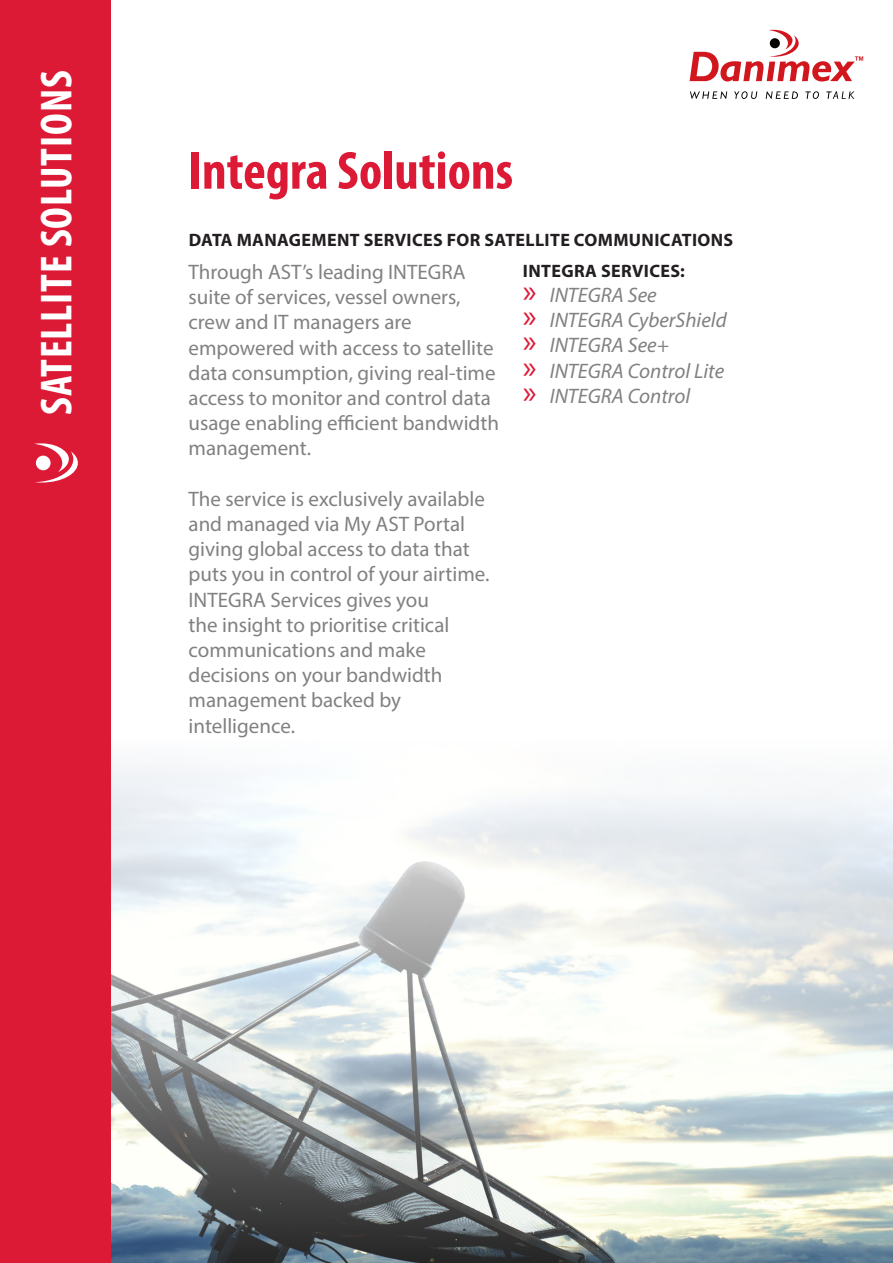
<style>
.page{position:relative;width:893px;height:1263px;background:#fff}
.page>*{position:absolute;margin:0;border:0;box-sizing:border-box;transform-origin:0 0}
.t1{font:700 condensed 54px "Myriad Pro";color:#dc1a36}
.t2{font:700 condensed 45px "Myriad Pro";letter-spacing:.02em;color:#fff}
.IntroText{font:21px/25.2px "Myriad Pro";color:#808181}
.t3{font:italic 21px "Myriad Pro";color:#808181}
.IntroText-2{font:700 18px "Myriad Pro";letter-spacing:.02em;color:#231f20}
.s1{font-style:normal;font-size:33px;color:#dc1a36}
</style>
<div class="page">
<div style="left:0;top:0;width:111px;height:1263px;background:#dc1a36"></div>
<svg style="left:34px;top:443px;width:44px;height:39px"></svg>
<img style="left:111px;top:765px;width:782px;height:498px">
<svg style="left:690px;top:91px;width:37px;height:8px"></svg>
<svg style="left:734px;top:91px;width:23px;height:8px"></svg>
<svg style="left:766px;top:91px;width:32px;height:8px"></svg>
<svg style="left:805px;top:91px;width:14px;height:8px"></svg>
<svg style="left:826px;top:91px;width:28px;height:8px"></svg>
<svg style="left:690px;top:30px;width:173px;height:52px"></svg>
<h2 class="t2" style="left:28px;top:415px;width:346px;rotate:-90deg">SATELLITE SOLUTIONS</h2>
<h1 class="t1" style="left:189px;top:137px;width:326px">Integra Solutions</h1>
<p class="IntroText-2" style="left:189px;top:228px;width:546px">DATA MANAGEMENT SERVICES FOR SATELLITE COMMUNICATIONS</p>
<p class="IntroText" style="left:189px;top:259px;width:312px">Through AST’s leading INTEGRA suite of services, vessel owners, crew and IT managers are empowered with access to satellite data consumption, giving real-time access to monitor and control data usage enabling efficient bandwidth management.</p>
<p class="IntroText" style="left:189px;top:486px;width:303px">The service is exclusively available and managed via My AST Portal giving global access to data that puts you in control of your airtime.</p>
<p class="IntroText" style="left:189px;top:587px;width:262px">INTEGRA Services gives you the insight to prioritise critical communications and make decisions on your bandwidth</p>
<p class="IntroText" style="left:189px;top:687px;width:214px">management backed by intelligence.</p>
<p class="IntroText-2" style="left:523px;top:259px;width:163px">INTEGRA SERVICES:</p>
<p class="t3" style="left:523px;top:282px;width:135px"><span class="s1">»</span> INTEGRA See</p>
<p class="t3" style="left:523px;top:307px;width:205px"><span class="s1">»</span> INTEGRA CyberShield</p>
<p class="t3" style="left:523px;top:332px;width:148px"><span class="s1">»</span> INTEGRA See+</p>
<p class="t3" style="left:523px;top:358px;width:203px"><span class="s1">»</span> INTEGRA Control Lite</p>
<p class="t3" style="left:523px;top:383px;width:169px"><span class="s1">»</span> INTEGRA Control</p>
</div>
